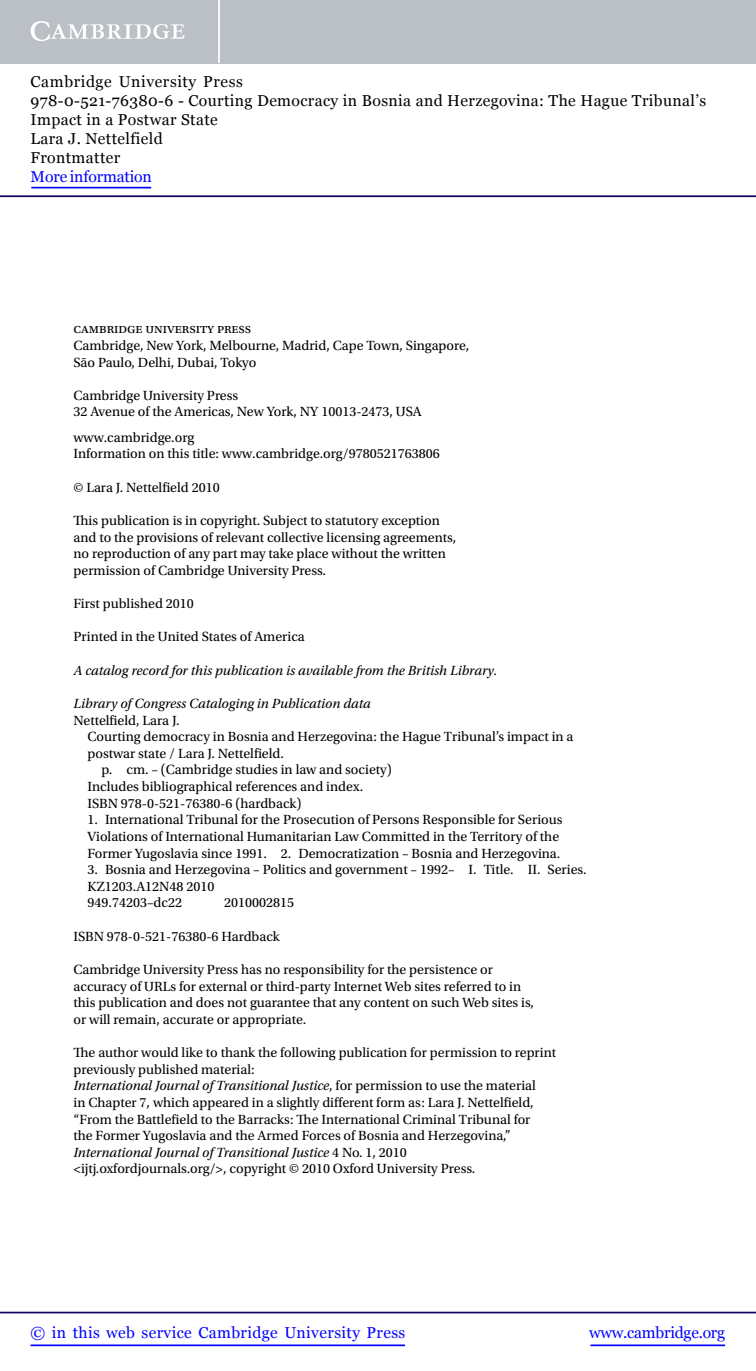
<style>
.page{position:relative;width:756px;height:1371px;background:#fff}
.page>*{position:absolute;margin:0;border:0;box-sizing:border-box;transform-origin:0 0}
.t1{font:15.75px/18.9px "Georgia";letter-spacing:.025em;color:#000}
.t2{font:15.75px "Georgia";letter-spacing:.025em;color:#00f}
.t3{font:15.75px "Georgia";letter-spacing:-.015em;color:#00f}
.t4{font:15.75px "Georgia";letter-spacing:-.01em;color:#00f}
.t5{font:14px/16.6px "Utopia Std";color:#000}
.t6{font:italic 14px "Utopia Std";color:#000}
.s1{font-style:italic}
</style>
<div class="page">
<hr style="left:591px;top:1344px;width:134px;height:1px;background:#00f">
<hr style="left:0;top:1311px;width:756px;height:2px;background:#150666">
<hr style="left:31px;top:1344px;width:374px;height:1px;background:#00f">
<div style="left:0;top:0;width:756px;height:63px;background:#bac0c6"></div>
<svg style="left:31px;top:21px;width:154px;height:20px"></svg>
<hr style="left:218px;top:0;width:2px;height:63px;background:#fff">
<hr style="left:0;top:195px;width:756px;height:2px;background:#150666">
<hr style="left:31px;top:187px;width:120px;height:1px;background:#00f">
<p class="t1" style="left:31px;top:72px;width:677px">Cambridge University Press<br>978-0-521-76380-6 - Courting Democracy in Bosnia and Herzegovina: The Hague Tribunal’s Impact in a Postwar State<br>Lara J. Nettelfield<br>Frontmatter</p>
<p class="t4" style="left:31px;top:167px;width:123px">More information</p>
<p class="t5" style="left:74px;top:320px;width:397px">cambridge university press<br>Cambridge, New York, Melbourne, Madrid, Cape Town, Singapore,<br>São Paulo, Delhi, Dubai, Tokyo</p>
<p class="t5" style="left:74px;top:387px;width:350px">Cambridge University Press<br>32 Avenue of the Americas, New York, NY 10013-2473, USA</p>
<p class="t5" style="left:74px;top:429px;width:368px">www.cambridge.org<br>Information on this title: www.cambridge.org/9780521763806</p>
<p class="t5" style="left:74px;top:479px;width:148px">© Lara J. Nettelfield 2010</p>
<p class="t5" style="left:74px;top:512px;width:384px">This publication is in copyright. Subject to statutory exception and to the provisions of relevant collective licensing agreements, no reproduction of any part may take place without the written permission of Cambridge University Press.</p>
<p class="t5" style="left:74px;top:595px;width:122px">First published 2010</p>
<p class="t5" style="left:74px;top:628px;width:233px">Printed in the United States of America</p>
<p class="t6" style="left:74px;top:662px;width:425px">A catalog record for this publication is available from the British Library.</p>
<p class="t6" style="left:74px;top:695px;width:299px">Library of Congress Cataloging in Publication data</p>
<p class="t5" style="left:74px;top:712px;width:108px">Nettelfield, Lara J.</p>
<p class="t5" style="left:88px;top:728px;width:488px">Courting democracy in Bosnia and Herzegovina: the Hague Tribunal’s impact in a</p>
<p class="t5" style="left:88px;top:745px;width:198px">postwar state / Lara J. Nettelfield.</p>
<p class="t5" style="left:102px;top:761px;width:292px">p. cm. – (Cambridge studies in law and society)</p>
<p class="t5" style="left:88px;top:778px;width:277px">Includes bibliographical references and index.</p>
<p class="t5" style="left:88px;top:795px;width:216px">ISBN 978-0-521-76380-6 (hardback)</p>
<p class="t5" style="left:88px;top:811px;width:477px">1. International Tribunal for the Prosecution of Persons Responsible for Serious<br>Violations of International Humanitarian Law Committed in the Territory of the<br>Former Yugoslavia since 1991. 2. D emocratization – Bosnia and Herzegovina.</p>
<p class="t5" style="left:88px;top:861px;width:501px">3. Bosnia and Herzegovina – Politics and government – 1992– I. Title. II. Series.<br>KZ1203.A12N48 2010<br>949.74203–dc22</p>
<p class="t5" style="left:224px;top:894px;width:71px">2010002815</p>
<p class="t5" style="left:74px;top:928px;width:208px">ISBN 978-0-521-76380-6 Hardback</p>
<p class="t5" style="left:74px;top:961px;width:462px">Cambridge University Press has no responsibility for the persistence or accuracy of URLs for external or third-party Internet Web sites referred to in this publication and does not guarantee that any content on such Web sites is, or will remain, accurate or appropriate.</p>
<p class="t5" style="left:74px;top:1044px;width:484px">The author would like to thank the following publication for permission to reprint previously published material:<br><span class="s1">International Journal of Transitional Justice</span>, for permission to use the material<br>in Chapter 7, which appeared in a slightly different form as: Lara J. Nettelfield, “From the Battlefield to the Barracks: The International Criminal Tribunal for<br>the Former Yugoslavia and the Armed Forces of Bosnia and Herzegovina,” <span class="s1">International Journal of Transitional Justice</span> 4 No. 1, 2010 &lt;ijtj.oxfordjournals.org/&gt;, copyright © 2010 Oxford University Press.</p>
<p class="t2" style="left:31px;top:1323px;width:376px">© in this web service Cambridge University Press</p>
<p class="t3" style="left:589px;top:1323px;width:137px">www.cambridge.org</p>
</div>
